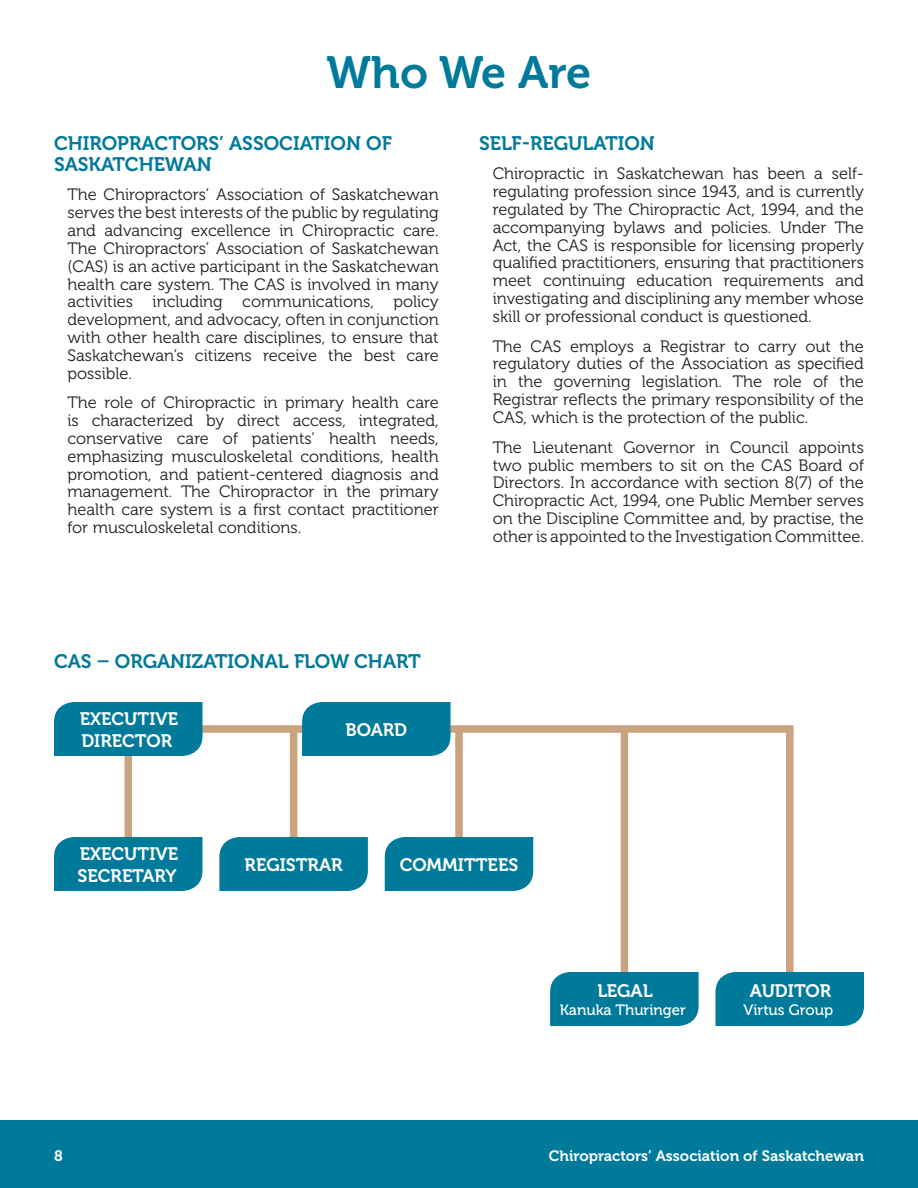
<style>
.page{position:relative;width:918px;height:1188px;background:#fff}
.page>*{position:absolute;margin:0;border:0;box-sizing:border-box;transform-origin:0 0}
.t1{font:45px "Museo 700";color:#007a9a}
.t2{font:19.5px/21px "Museo 700";color:#007a9a}
.t3{font:18px/21.6px "Museo 700";color:#fff}
.t4{font:16.5px/17.9px "Museo 300";color:#231f20;text-align:justify}
.t5{font:15px "Museo 700";color:#fff}
.t6{font:15px "Museo 500";color:#fff}
</style>
<div class="page">
<div style="left:0;top:1120px;width:918px;height:68px;background:#007a9a"></div>
<div style="left:124px;top:725px;width:8px;height:139px;background:#caa37f"></div>
<div style="left:290px;top:730px;width:7px;height:134px;background:#caa37f"></div>
<div style="left:455px;top:730px;width:8px;height:134px;background:#caa37f"></div>
<div style="left:621px;top:729px;width:7px;height:270px;background:#caa37f"></div>
<div style="left:786px;top:729px;width:8px;height:270px;background:#caa37f"></div>
<div style="left:124px;top:725px;width:670px;height:8px;background:#caa37f"></div>
<div style="left:54px;top:837px;width:148px;height:54px;background:#007a9a"></div>
<div style="left:54px;top:702px;width:148px;height:54px;background:#007a9a"></div>
<div style="left:302px;top:702px;width:149px;height:54px;background:#007a9a"></div>
<div style="left:716px;top:972px;width:148px;height:54px;background:#007a9a"></div>
<div style="left:550px;top:972px;width:149px;height:54px;background:#007a9a"></div>
<div style="left:385px;top:837px;width:148px;height:54px;background:#007a9a"></div>
<div style="left:219px;top:837px;width:149px;height:54px;background:#007a9a"></div>
<p class="t1" style="left:327px;top:47px;width:266px">Who We Are</p>
<p class="t2" style="left:54px;top:133px;width:339px">CHIROPRACTORS’ ASSOCIATION OF<br>SASKATCHEWAN</p>
<p class="t4" style="left:68px;top:186px;width:373px">The Chiropractors’ Association of Saskatchewan serves the best interests of the public by regulating and advancing excellence in Chiropractic care.<br>The Chiropractors’ Association of Saskatchewan (CAS) is an active participant in the Saskatchewan health care system. The CAS is involved in many activities including communications, policy development, and advocacy, often in conjunction with other health care disciplines, to ensure that Saskatchewan’s citizens receive the best care possible.</p>
<p class="t4" style="left:68px;top:394px;width:373px">The role of Chiropractic in primary health care is characterized by direct access, integrated, conservative care of patients’ health needs, emphasizing musculoskeletal conditions, health promotion, and patient-centered diagnosis and management. The Chiropractor in the primary health care system is a first contact practitioner for musculoskeletal conditions.</p>
<p class="t2" style="left:479px;top:133px;width:177px">SELF-REGULATION</p>
<p class="t4" style="left:493px;top:165px;width:373px">Chiropractic in Saskatchewan has been a self&shy;regulating profession since 1943, and is currently regulated by The Chiropractic Act, 1994, and the accompanying bylaws and policies. Under The Act, the CAS is responsible for licensing properly qualified practitioners, ensuring that practitioners meet continuing education requirements and investigating and disciplining any member whose skill or professional conduct is questioned.</p>
<p class="t4" style="left:493px;top:337px;width:373px">The CAS employs a Registrar to carry out the regulatory duties of the Association as specified in the governing legislation. The role of the Registrar reflects the primary responsibility of the CAS, which is the protection of the public.</p>
<p class="t4" style="left:493px;top:438px;width:373px">The Lieutenant Governor in Council appoints two public members to sit on the CAS Board of Directors. In accordance with section 8(7) of the Chiropractic Act, 1994, one Public Member serves on the Discipline Committee and, by practise, the other is appointed to the Investigation Committee.</p>
<p class="t2" style="left:54px;top:651px;width:368px">CAS – ORGANIZATIONAL FLOW CHART</p>
<p class="t3" style="left:80px;top:708px;width:100px">EXECUTIVE<br>DIRECTOR</p>
<p class="t3" style="left:345px;top:719px;width:63px">BOARD</p>
<p class="t3" style="left:78px;top:843px;width:102px">EXECUTIVE<br>SECRETARY</p>
<p class="t3" style="left:245px;top:854px;width:99px">REGISTRAR</p>
<p class="t3" style="left:400px;top:854px;width:120px">COMMITTEES</p>
<p class="t3" style="left:597px;top:980px;width:57px">LEGAL</p>
<p class="t6" style="left:560px;top:1001px;width:128px">Kanuka Thuringer</p>
<p class="t3" style="left:750px;top:980px;width:83px">AUDITOR</p>
<p class="t6" style="left:743px;top:1001px;width:91px">Virtus Group</p>
<p class="t5" style="left:54px;top:1147px;width:10px">8</p>
<p class="t5" style="left:549px;top:1147px;width:317px">Chiropractors’ Association of Saskatchewan</p>
</div>
